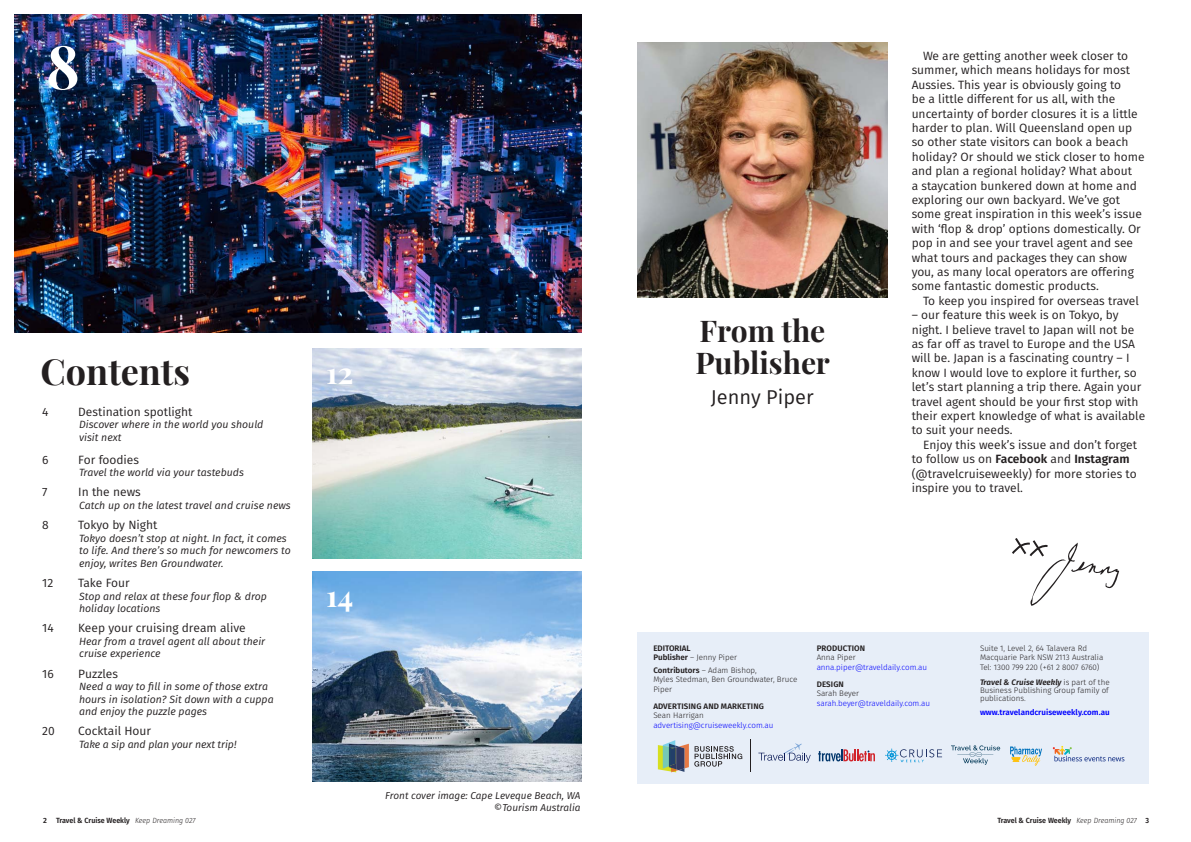
<style>
.page{position:relative;width:1191px;height:842px;background:#fff}
.page>*{position:absolute;margin:0;border:0;box-sizing:border-box;transform-origin:0 0}
.TCW_title{font:700 60px "Playfair Display";color:#fff}
.t1{font:700 36px "Playfair Display";color:#231f20}
.TCW_headline{font:700 30px/32px "Playfair Display";color:#231f20}
.TCW_headline-2{font:700 30px "Playfair Display";color:#fff}
.TCW_precede{font:20px "Fira Sans";color:#231f20}
.TCW_body_with_indent{font:12px/14.4px "Fira Sans";color:#231f20}
.TCW_body{font:12px "Fira Sans";color:#231f20}
.TCW_body-2{font:italic 10.5px/12.6px "Fira Sans";color:#231f20}
.TCW_body-3{font:italic 10px/12px "Fira Sans";color:#231f20;text-align:right}
.t2{font:300 8px/9.6px "Fira Sans";color:#231f20}
.t3{font:300 8px/9.6px "Fira Sans";color:#00f}
.t4{font:600 8px "Fira Sans";letter-spacing:.01em;color:#231f20}
.t5{font:600 8px "Fira Sans";color:#00f}
.t6{font:600 7.5px "Fira Sans";color:#231f20}
.t7{font:600 7.5px "Fira Sans";color:#231f20;scale:.95 1}
.s1{font-weight:600}
.s2{color:#231f20}
.s3{font-weight:600;font-style:italic}
.s4{font-weight:300;font-style:italic}
</style>
<div class="page">
<img style="left:637px;top:43px;width:250px;height:254px">
<div style="left:637px;top:632px;width:512px;height:151px;background:#e7eef8"></div>
<svg style="left:658px;top:740px;width:84px;height:32px"></svg>
<svg style="left:1052px;top:746px;width:72px;height:15px"></svg>
<svg style="left:885px;top:748px;width:57px;height:14px"></svg>
<svg style="left:1010px;top:746px;width:32px;height:20px"></svg>
<svg style="left:951px;top:745px;width:49px;height:20px"></svg>
<svg style="left:758px;top:743px;width:52px;height:20px"></svg>
<svg style="left:818px;top:749px;width:57px;height:12px"></svg>
<hr style="left:750px;top:740px;width:1px;height:32px;background:#231f20">
<svg style="left:1012px;top:538px;width:107px;height:68px"></svg>
<img style="left:14px;top:14px;width:567px;height:319px">
<img style="left:312px;top:349px;width:269px;height:209px">
<img style="left:312px;top:572px;width:269px;height:209px">
<p class="TCW_title" style="left:46px;top:19px;width:35px">8</p>
<p class="t1" style="left:41px;top:343px;width:151px">Contents</p>
<p class="TCW_body" style="left:42px;top:402px;width:8px">4</p>
<p class="TCW_body" style="left:78px;top:402px;width:116px">Destination spotlight</p>
<p class="TCW_body-2" style="left:79px;top:418px;width:186px">Discover where in the world you should visit next</p>
<p class="TCW_body" style="left:42px;top:451px;width:8px">6</p>
<p class="TCW_body" style="left:78px;top:451px;width:62px">For foodies</p>
<p class="TCW_body-2" style="left:79px;top:466px;width:166px">Travel the world via your tastebuds</p>
<p class="TCW_body" style="left:42px;top:483px;width:7px">7</p>
<p class="TCW_body" style="left:78px;top:483px;width:64px">In the news</p>
<p class="TCW_body-2" style="left:79px;top:499px;width:213px">Catch up on the latest travel and cruise news</p>
<p class="TCW_body" style="left:42px;top:516px;width:8px">8</p>
<p class="TCW_body" style="left:78px;top:516px;width:81px">Tokyo by Night</p>
<p class="TCW_body-2" style="left:79px;top:531px;width:213px">Tokyo doesn’t stop at night. In fact, it comes to life. And there’s so much for newcomers to enjoy, writes Ben Groundwater.</p>
<p class="TCW_body" style="left:42px;top:574px;width:13px">12</p>
<p class="TCW_body" style="left:78px;top:574px;width:53px">Take Four</p>
<p class="TCW_body-2" style="left:79px;top:589px;width:189px">Stop and relax at these four flop &amp; drop holiday locations</p>
<p class="TCW_body" style="left:42px;top:619px;width:13px">14</p>
<p class="TCW_body" style="left:78px;top:619px;width:169px">Keep your cruising dream alive</p>
<p class="TCW_body-2" style="left:79px;top:635px;width:188px">Hear from a travel agent all about their cruise experience</p>
<p class="TCW_body" style="left:42px;top:664px;width:13px">16</p>
<p class="TCW_body" style="left:78px;top:664px;width:41px">Puzzles</p>
<p class="TCW_body-2" style="left:79px;top:680px;width:196px">Need a way to fill in some of those extra hours in isolation? Sit down with a cuppa and enjoy the puzzle pages</p>
<p class="TCW_body" style="left:42px;top:722px;width:14px">20</p>
<p class="TCW_body" style="left:78px;top:722px;width:74px">Cocktail Hour</p>
<p class="TCW_body-2" style="left:79px;top:738px;width:159px">Take a sip and plan your next trip!</p>
<p class="TCW_headline-2" style="left:326px;top:349px;width:29px">12</p>
<p class="TCW_headline-2" style="left:326px;top:572px;width:29px">14</p>
<p class="TCW_body-3" style="left:385px;top:790px;width:197px">Front cover image: Cape Leveque Beach, WA ©Tourism Australia</p>
<p class="TCW_headline" style="left:695px;top:312px;width:136px">From the<br>Publisher</p>
<p class="TCW_precede" style="left:711px;top:382px;width:104px">Jenny Piper</p>
<p class="TCW_body_with_indent" style="left:911px;top:48px;width:234px;text-indent:11px">We are getting another week closer to summer, which means holidays for most Aussies. This year is obviously going to<br>be a little different for us all, with the uncertainty of border closures it is a little harder to plan. Will Queensland open up so other state visitors can book a beach holiday? Or should we stick closer to home and plan a regional holiday? What about<br>a staycation bunkered down at home and exploring our own backyard. We’ve got some great inspiration in this week’s issue with ‘flop &amp; drop’ options domestically. Or pop in and see your travel agent and see what tours and packages they can show you, as many local operators are offering some fantastic domestic products.</p>
<p class="TCW_body_with_indent" style="left:923px;top:293px;width:217px">To keep you inspired for overseas travel</p>
<p class="TCW_body_with_indent" style="left:911px;top:307px;width:235px">– our feature this week is on Tokyo, by night. I believe travel to Japan will not be as far off as travel to Europe and the USA will be. Japan is a fascinating country – I know I would love to explore it further, so let’s start planning a trip there. Again your travel agent should be your first stop with their expert knowledge of what is available to suit your needs.</p>
<p class="TCW_body_with_indent" style="left:911px;top:437px;width:227px;text-indent:11px">Enjoy this week’s issue and don’t forget to follow us on <span class="s1">Facebook</span> and <span class="s1">Instagram </span>(@travelcruiseweekly) for more stories to inspire you to travel.</p>
<p class="t4" style="left:653px;top:641px;width:39px">EDITORIAL</p>
<p class="t2" style="left:653px;top:653px;width:85px"><span class="s1">Publisher</span> – Jenny Piper</p>
<p class="t2" style="left:653px;top:665px;width:145px"><span class="s1">Contributors</span> – Adam Bishop,<br>Myles Stedman, Ben Groundwater, Bruce<br>Piper</p>
<p class="t4" style="left:653px;top:699px;width:112px">ADVERTISING AND MARKETING</p>
<p class="t2" style="left:653px;top:711px;width:52px">Sean Harrigan</p>
<p class="t3" style="left:653px;top:720px;width:122px">advertising@cruiseweekly.com.au</p>
<p class="t4" style="left:816px;top:641px;width:50px">PRODUCTION</p>
<p class="t3" style="left:816px;top:653px;width:112px"><span class="s2">Anna Piper </span>anna.piper@traveldaily.com.au</p>
<p class="t4" style="left:816px;top:677px;width:29px">DESIGN</p>
<p class="t3" style="left:816px;top:689px;width:115px"><span class="s2">Sarah Beyer </span>sarah.beyer@traveldaily.com.au</p>
<p class="t2" style="left:980px;top:643px;width:125px">Suite 1, Level 2, 64 Talavera Rd<br>Macquarie Park NSW 2113 Australia</p>
<p class="t2" style="left:980px;top:662px;width:121px">Tel: 1300 799 220 (+61 2 8007 6760)</p>
<p class="t2" style="left:980px;top:678px;width:131px;line-height:8px;text-align:justify"><span class="s3">Travel &amp; Cruise Weekly</span> is part of the Business Publishing Group family of publications.</p>
<p class="t5" style="left:980px;top:705px;width:131px">www.travelandcruiseweekly.com.au</p>
<p class="t6" style="left:43px;top:814px;width:154px">2 Travel &amp; Cruise Weekly <span class="s4">Keep Dreaming 027</span></p>
<p class="t7" style="left:997px;top:814px;width:161px">Travel &amp; Cruise Weekly <span class="s4">Keep Dreaming 027</span> 3</p>
</div>
